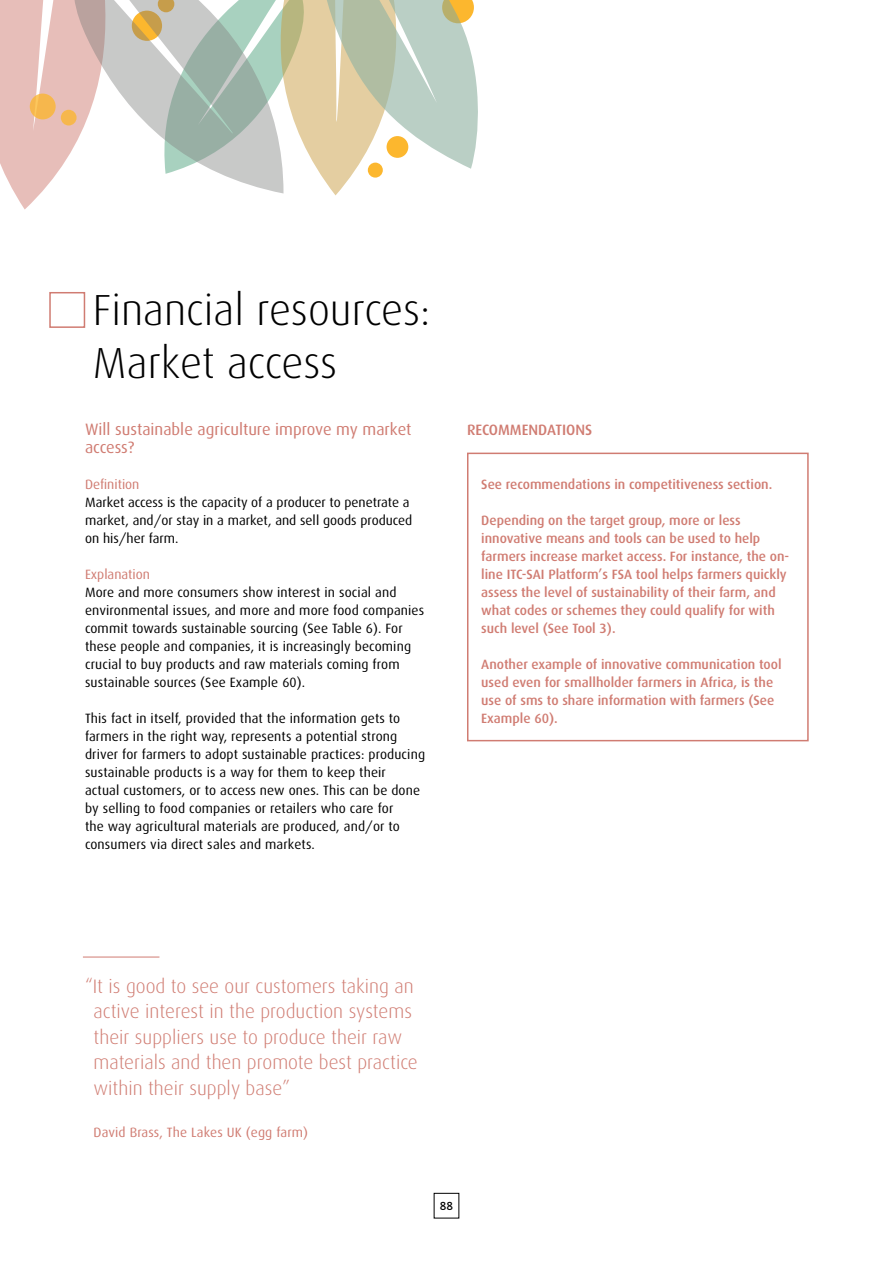
<style>
.page{position:relative;width:893px;height:1263px;background:#fff}
.page>*{position:absolute;margin:0;border:0;box-sizing:border-box;transform-origin:0 0}
.t1{font:300 43.5px/52.2px "Dax";color:#000}
.t2{font:300 19.5px/25.5px "Dax";color:#d07c72}
.t3{font:16.5px/18px "Dax";color:#d07c72}
.t4{font:500 15px "Dax";color:#d07c72}
.t5{font:13.5px/18px "Dax";letter-spacing:.01em;color:#000}
.t6{font:500 13.5px/18px "Dax";color:#d07c72}
.t7{font:13.5px "Dax";color:#d07c72}
.t8{font:600 11.25px "Neue Sans";color:#000}
</style>
<div class="page">
<svg style="left:0;top:0;width:478px;height:210px"></svg>
<div style="left:49px;top:292px;width:36px;height:36px;border:2px solid #d07c72"></div>
<div style="left:467px;top:453px;width:342px;height:288px;border:2px solid #d07c72"></div>
<hr style="left:83px;top:957px;width:76px;height:1px;background:#d07c72">
<h1 class="t1" style="left:93px;top:285px;width:339px">Financial resources:<br>Market access</h1>
<p class="t3" style="left:85px;top:420px;width:328px">Will sustainable agriculture improve my market access?</p>
<p class="t7" style="left:85px;top:476px;width:56px">Definition</p>
<p class="t5" style="left:85px;top:493px;width:329px">Market access is the capacity of a producer to penetrate a market, and/or stay in a market, and sell goods produced on his/her farm.</p>
<p class="t7" style="left:85px;top:566px;width:66px">Explanation</p>
<p class="t5" style="left:85px;top:583px;width:341px">More and more consumers show interest in social and environmental issues, and more and more food companies commit towards sustainable sourcing (See Table 6). For these people and companies, it is increasingly becoming crucial to buy products and raw materials coming from sustainable sources (See Example 60).</p>
<p class="t5" style="left:85px;top:709px;width:342px">This fact in itself, provided that the information gets to farmers in the right way, represents a potential strong driver for farmers to adopt sustainable practices: producing sustainable products is a way for them to keep their<br>actual customers, or to access new ones. This can be done by selling to food companies or retailers who care for<br>the way agricultural materials are produced, and/or to consumers via direct sales and markets.</p>
<p class="t4" style="left:467px;top:421px;width:127px">RECOMMENDATIONS</p>
<p class="t6" style="left:481px;top:475px;width:293px">See recommendations in competitiveness section.</p>
<p class="t6" style="left:481px;top:511px;width:310px">Depending on the target group, more or less innovative means and tools can be used to help farmers increase market access. For instance, the on&shy;line ITC-SAI Platform’s FSA tool helps farmers quickly assess the level of sustainability of their farm, and what codes or schemes they could qualify for with such level (See Tool 3).</p>
<p class="t6" style="left:481px;top:655px;width:302px">Another example of innovative communication tool used even for smallholder farmers in Africa, is the use of sms to share information with farmers (See Example 60).</p>
<h2 class="t2" style="left:94px;top:973px;width:326px;text-indent:-9px">“It is good to see our customers taking an active interest in the production systems their suppliers use to produce their raw materials and then promote best practice within their supply base”</h2>
<p class="t7" style="left:94px;top:1124px;width:216px">David Brass, The Lakes UK (egg farm)</p>
<p class="t8" style="left:440px;top:1199px;width:15px">88</p>
</div>
